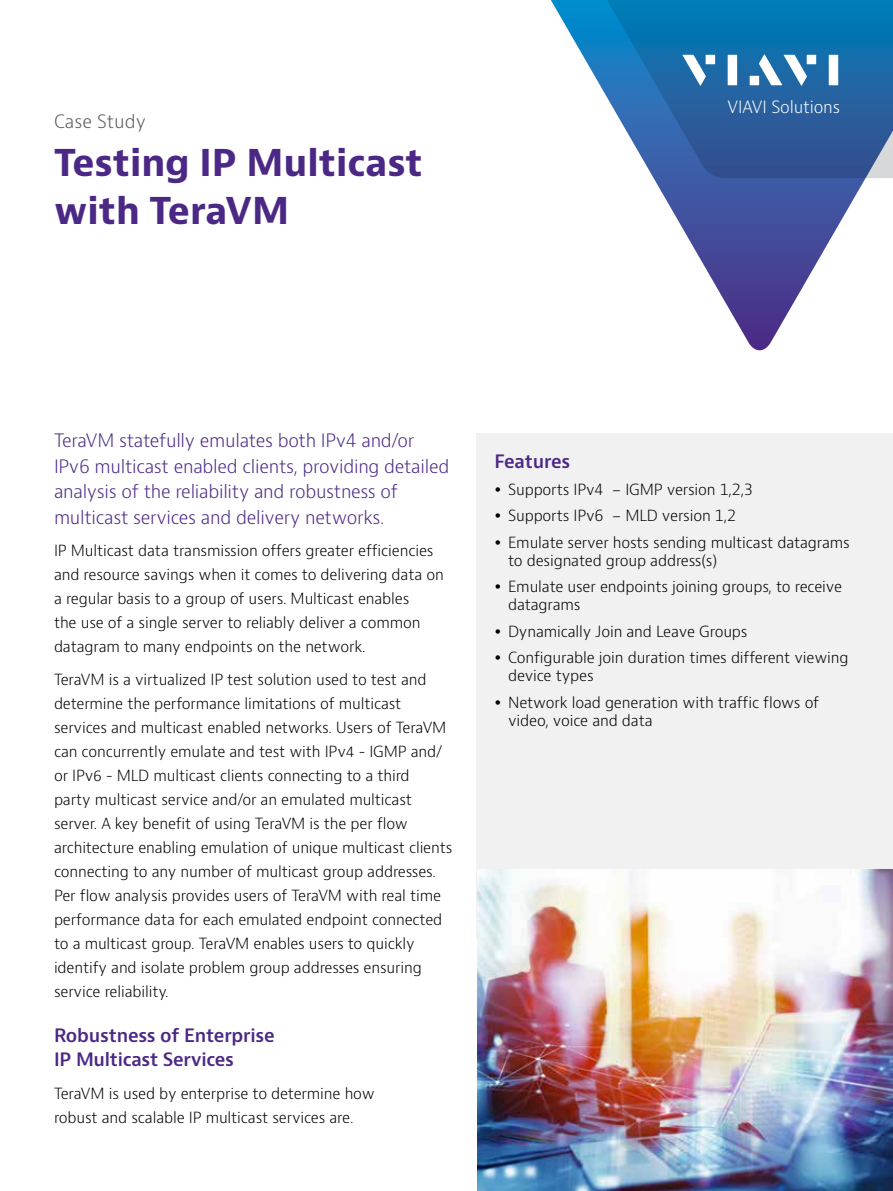
<style>
.page{position:relative;width:893px;height:1191px;background:#fff}
.page>*{position:absolute;margin:0;border:0;box-sizing:border-box;transform-origin:0 0}
.t1{font:700 36px/48px "Bernino Sans";color:#4b2885}
.t2{font:300 18px/25.5px "Bernino Sans";letter-spacing:-.015em;color:#4b2885}
.t3{font:600 18px/24px "Bernino Sans";letter-spacing:-.015em;color:#4b2885}
.t4{font:300 18px "Bernino Sans";color:#58595b}
.t5{font:300 16.5px "Bernino Sans";letter-spacing:-.01em;color:#fff}
.t6{font:300 15px/24px "Bernino Sans";letter-spacing:-.01em;color:#000}
</style>
<div class="page">
<svg style="left:653px;top:178px;width:213px;height:172px"></svg>
<svg style="left:551px;top:0;width:342px;height:178px"></svg>
<svg style="left:682px;top:55px;width:24px;height:31px"></svg>
<div style="left:706px;top:55px;width:9px;height:9px;background:#fff"></div>
<div style="left:728px;top:55px;width:9px;height:30px;background:#fff"></div>
<div style="left:807px;top:55px;width:9px;height:9px;background:#fff"></div>
<div style="left:829px;top:55px;width:9px;height:30px;background:#fff"></div>
<svg style="left:759px;top:54px;width:48px;height:32px"></svg>
<div style="left:750px;top:76px;width:9px;height:9px;background:#fff"></div>
<div style="left:477px;top:432px;width:416px;height:506px;background:#f1f1f2"></div>
<img style="left:478px;top:870px;width:415px;height:321px">
<p class="t4" style="left:54px;top:109px;width:93px">Case Study</p>
<h1 class="t1" style="left:54px;top:140px;width:370px">Testing IP Multicast with TeraVM</h1>
<p class="t5" style="left:728px;top:96px;width:114px">VIAVI Solutions</p>
<p class="t2" style="left:54px;top:428px;width:397px">TeraVM statefully emulates both IPv4 and/or IPv6 multicast enabled clients, providing detailed analysis of the reliability and robustness of multicast services and delivery networks.</p>
<p class="t6" style="left:54px;top:539px;width:391px">IP Multicast data transmission offers greater efficiencies and resource savings when it comes to delivering data on a regular basis to a group of users. Multicast enables<br>the use of a single server to reliably deliver a common datagram to many endpoints on the network.</p>
<p class="t6" style="left:54px;top:667px;width:400px">TeraVM is a virtualized IP test solution used to test and determine the performance limitations of multicast services and multicast enabled networks. Users of TeraVM can concurrently emulate and test with IPv4 - IGMP and/ or IPv6 - MLD multicast clients connecting to a third<br>party multicast service and/or an emulated multicast server. A key benefit of using TeraVM is the per flow architecture enabling emulation of unique multicast clients connecting to any number of multicast group addresses.<br>Per flow analysis provides users of TeraVM with real time performance data for each emulated endpoint connected to a multicast group. TeraVM enables users to quickly identify and isolate problem group addresses ensuring service reliability.</p>
<p class="t3" style="left:54px;top:1024px;width:222px">Robustness of Enterprise<br>IP Multicast Services</p>
<p class="t6" style="left:54px;top:1081px;width:322px">TeraVM is used by enterprise to determine how robust and scalable IP multicast services are.</p>
<p class="t3" style="left:495px;top:450px;width:77px">Features</p>
<p class="t6" style="left:508px;top:476px;width:343px;line-height:26.5px">Supports IPv4 - IGMP version 1,2,3<br>Supports IPv6 - MLD version 1,2<br>Emulate server hosts sending multicast datagrams</p>
<p class="t6" style="left:508px;top:547px;width:336px;line-height:26.5px">to designated group address(s)<br>Emulate user endpoints joining groups, to receive</p>
<p class="t6" style="left:508px;top:592px;width:342px;line-height:26.5px">datagrams<br>Dynamically Join and Leave Groups<br>Configurable join duration times different viewing</p>
<p class="t6" style="left:508px;top:663px;width:313px;line-height:26.5px">device types<br>Network load generation with traffic flows of</p>
<p class="t6" style="left:508px;top:708px;width:146px">video, voice and data</p>
</div>
